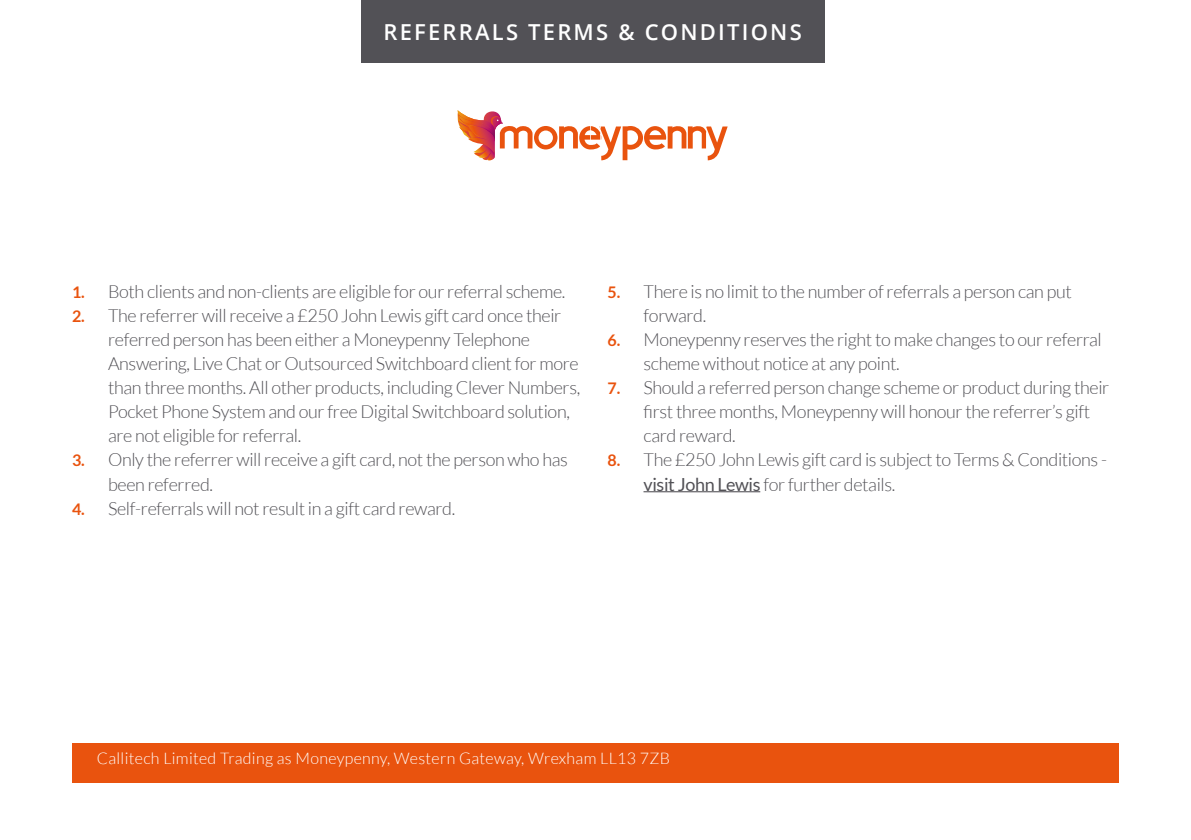
<style>
.page{position:relative;width:1191px;height:840px;background:#fff}
.page>*{position:absolute;margin:0;border:0;box-sizing:border-box;transform-origin:0 0}
.t1{font:600 22px "Open Sans";letter-spacing:.1em;color:#fff}
.t2{font:300 18px/24px "Lato";letter-spacing:-.02em;color:#525156}
.t3{font:300 16px "Lato";letter-spacing:.02em;color:#fff}
.s1{font-weight:700;font-size:16px;color:#e9530e}
.s2{font-weight:400}
</style>
<div class="page">
<div style="left:72px;top:743px;width:1047px;height:39px;background:#e9530e"></div>
<hr style="left:643px;top:491px;width:117px;height:1px;background:#525156">
<svg style="left:457px;top:110px;width:270px;height:51px"></svg>
<div style="left:361px;top:0;width:463px;height:62px;background:#525156"></div>
<p class="t1" style="left:383px;top:16px;width:420px">REFERRALS TERMS &amp; CONDITIONS</p>
<p class="t2" style="left:72px;top:280px;width:495px"><span class="s1">1.</span> Both clients and non-clients are eligible for our referral scheme.</p>
<p class="t2" style="left:108px;top:304px;width:474px;text-indent:-36px"><span class="s1">2.</span> The referrer will receive a £250 John Lewis gift card once their referred person has been either a Moneypenny Telephone Answering, Live Chat or Outsourced Switchboard client for more than three months. All other products, including Clever Numbers, Pocket Phone System and our free Digital Switchboard solution, are not eligible for referral.</p>
<p class="t2" style="left:108px;top:448px;width:461px;text-indent:-36px"><span class="s1">3.</span> Only the referrer will receive a gift card, not the person who has been referred.</p>
<p class="t2" style="left:72px;top:496px;width:385px"><span class="s1">4.</span> Self-referrals will not result in a gift card reward.</p>
<p class="t2" style="left:643px;top:280px;width:430px;text-indent:-36px"><span class="s1">5.</span> There is no limit to the number of referrals a person can put forward.</p>
<p class="t2" style="left:643px;top:328px;width:460px;text-indent:-36px"><span class="s1">6.</span> Moneypenny reserves the right to make changes to our referral scheme without notice at any point.</p>
<p class="t2" style="left:643px;top:376px;width:467px;text-indent:-36px"><span class="s1">7.</span> Should a referred person change scheme or product during their first three months, Moneypenny will honour the referrer’s gift card reward.</p>
<p class="t2" style="left:643px;top:448px;width:465px;text-indent:-36px"><span class="s1">8.</span> The £250 John Lewis gift card is subject to Terms &amp; Conditions - <span class="s2">visit John Lewis</span> for further details.</p>
<p class="t3" style="left:97px;top:749px;width:575px">Callitech Limited Trading as Moneypenny, Western Gateway, Wrexham LL13 7ZB</p>
</div>
